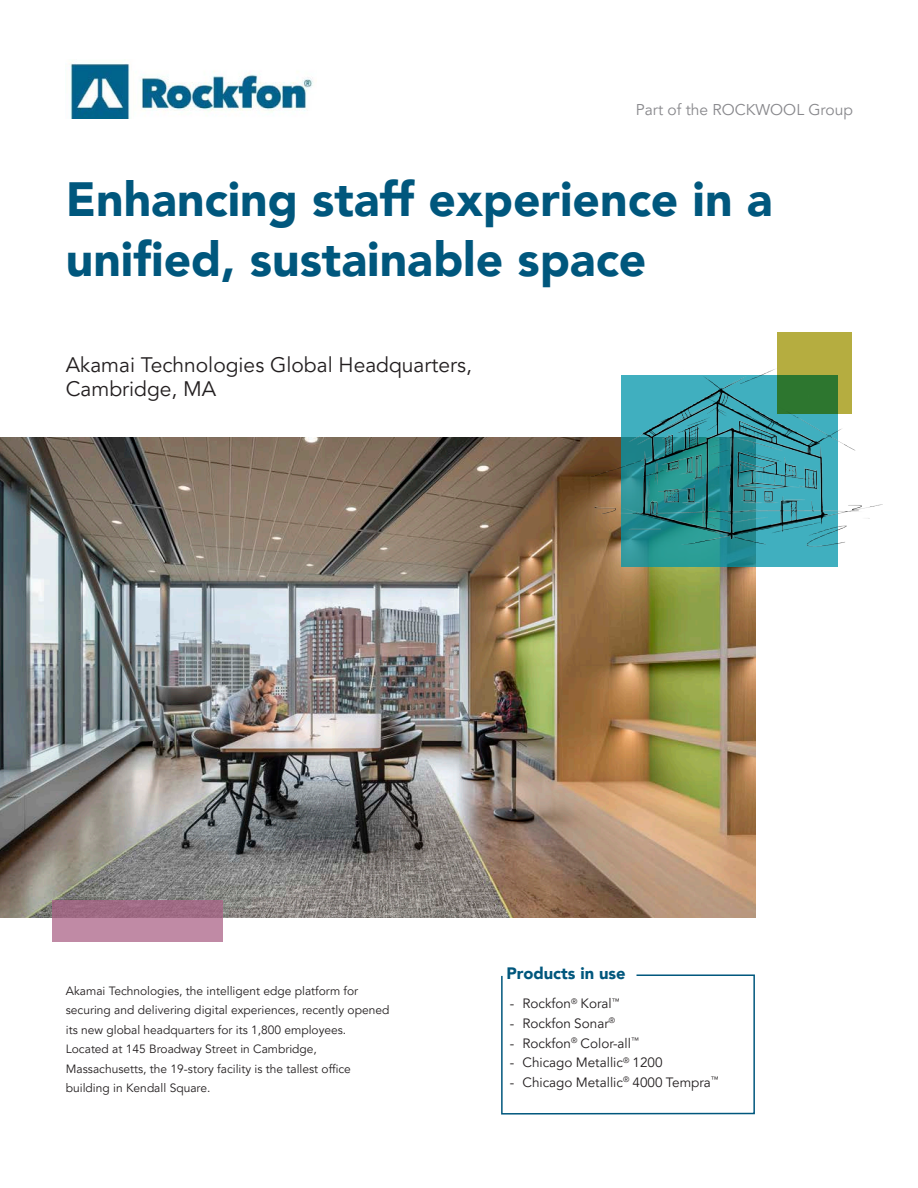
<style>
.page{position:relative;width:918px;height:1188px;background:#fff}
.page>*{position:absolute;margin:0;border:0;box-sizing:border-box;transform-origin:0 0}
.Cover_Only_-_Headlin{font:900 48px/60px "Avenir LT Pro";color:#00577d}
.Cover_Only_-_Subtitl{font:21px/24px "Avenir LT Pro";color:#231f20}
.Sub-headlines{font:900 16.5px "Avenir LT Pro";color:#00577d}
.t1{font:15.6px "Avenir LT Pro";color:#88888c}
.t2{font:13.5px "Avenir LT Pro";color:#231f20}
.Body_Copy{font:12px/19.5px "Avenir LT Pro";color:#231f20}
</style>
<div class="page">
<img style="left:70px;top:63px;width:243px;height:56px">
<img style="left:0;top:437px;width:756px;height:481px">
<svg style="left:621px;top:551px;width:216px;height:16px"></svg>
<svg style="left:52px;top:901px;width:170px;height:41px;fill:#c08aa5"></svg>
<div style="left:778px;top:332px;width:74px;height:82px;background:#b5ad40"></div>
<svg style="left:501px;top:974px;width:254px;height:141px"></svg>
<img style="left:586px;top:354px;width:297px;height:197px">
<h3 class="t1" style="left:636px;top:100px;width:219px">Part of the ROCKWOOL Group</h3>
<p class="Cover_Only_-_Headlin" style="left:66px;top:169px;width:708px">Enhancing staff experience in a unified, sustainable space</p>
<p class="Cover_Only_-_Subtitl" style="left:66px;top:353px;width:408px">Akamai Technologies Global Headquarters,<br>Cambridge, MA</p>
<p class="Body_Copy" style="left:66px;top:981px;width:325px">Akamai Technologies, the intelligent edge platform for securing and delivering digital experiences, recently opened its new global headquarters for its 1,800 employees.<br>Located at 145 Broadway Street in Cambridge, Massachusetts, the 19-story facility is the tallest office building in Kendall Square.</p>
<p class="Sub-headlines" style="left:507px;top:963px;width:121px">Products in use</p>
<p class="t2" style="left:510px;top:995px;width:111px">- Rockfon<sup>®</sup> Koral<sup>™</sup></p>
<p class="t2" style="left:510px;top:1015px;width:107px">- Rockfon Sonar<sup>®</sup></p>
<p class="t2" style="left:510px;top:1035px;width:131px">- Rockfon<sup>®</sup> Color-all<sup>™</sup></p>
<p class="t2" style="left:510px;top:1055px;width:154px">- Chicago Metallic<sup>®</sup> 1200</p>
<p class="t2" style="left:510px;top:1074px;width:211px">- Chicago Metallic<sup>®</sup> 4000 Tempra<sup>™</sup></p>
</div>
